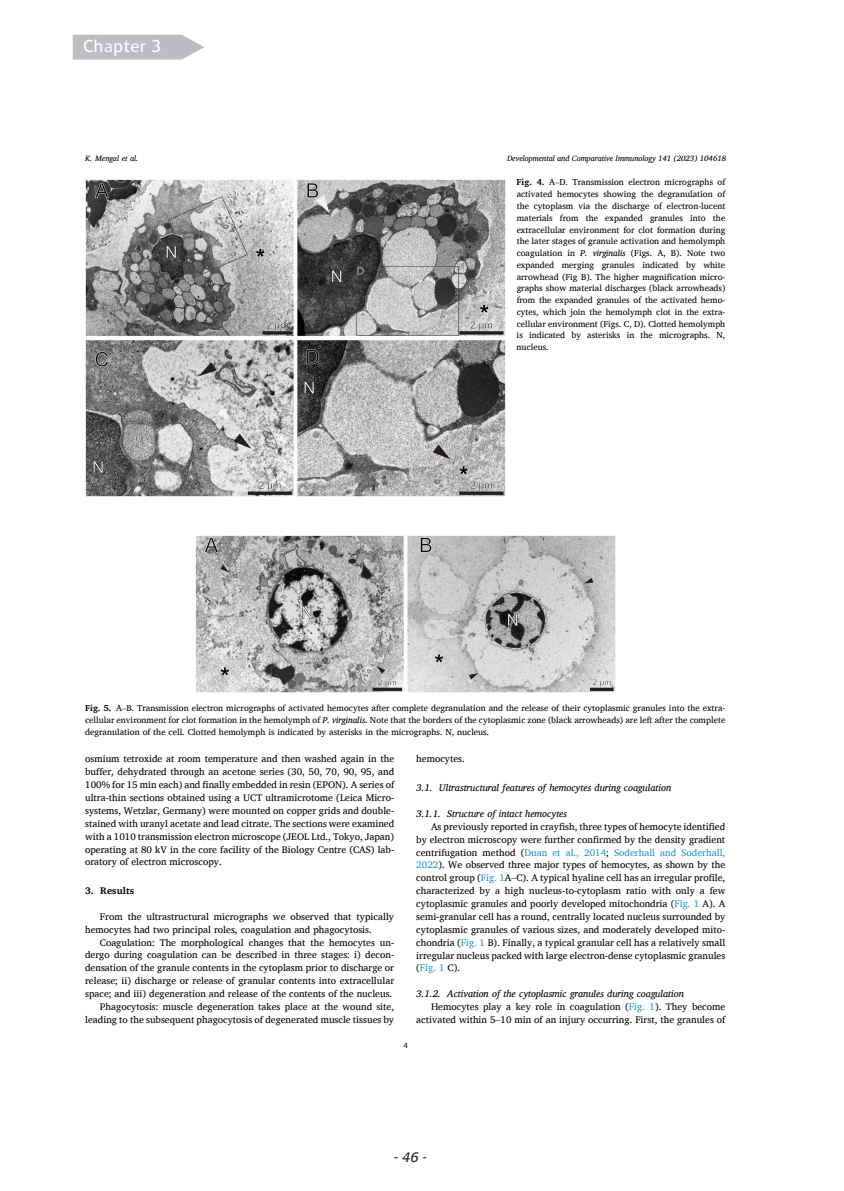
<style>
.page{position:relative;width:844px;height:1191px;background:#fff}
.page>*{position:absolute;margin:0;border:0;box-sizing:border-box;transform-origin:0 0}
.t1{font:17.5px "Clara Sans";color:#fff}
.t2{font:italic 14px "Clara Sans";color:#231f20}
.t3{font:9.8px/13px "Charis SIL";color:#000;text-align:justify}
.t4{font:italic 9.8px "Charis SIL";color:#000}
.t5{font:9.8px "Charis SIL";color:#2196d1}
.t6{font:700 9.8px "Charis SIL";color:#000}
.t7{font:8.75px/11.7px "Charis SIL";color:#000;text-align:justify}
.t8{font:italic 7.88px "Charis SIL";color:#000}
.t9{font:7.88px "Charis SIL";color:#000}
.s1{font-weight:700}
.s2{font-family:"STIX"}
.s3{font-style:italic}
.s4{color:#000}
.s5{color:#2196d1}
</style>
<div class="page">
<svg style="left:73px;top:35px;width:131px;height:25px"></svg>
<img style="left:85px;top:179px;width:420px;height:317px">
<img style="left:195px;top:535px;width:420px;height:157px">
<h1 class="t1" style="left:83px;top:37px;width:80px">Chapter 3</h1>
<p class="t8" style="left:85px;top:154px;width:55px">K. Mengal et al.</p>
<p class="t8" style="left:507px;top:154px;width:220px">Developmental and Comparative Immunology 141 (2023) 104618</p>
<p class="t7" style="left:516px;top:177px;width:210px"><span class="s1">Fig. 4.</span> A<span class="s2">–</span>D. Transmission electron micrographs of activated hemocytes showing the degranulation of the cytoplasm via the discharge of electron-lucent materials from the expanded granules into the extracellular environment for clot formation during the later stages of granule activation and hemolymph coagulation in <span class="s3">P. virginalis</span> (Figs. A, B). Note two expanded merging granules indicated by white arrowhead (Fig B). The higher magnification micro&shy;graphs show material discharges (black arrowheads) from the expanded granules of the activated hemo&shy;cytes, which join the hemolymph clot in the extra&shy;cellular environment (Figs. C, D). Clotted hemolymph is indicated by asterisks in the micrographs. N, nucleus.</p>
<p class="t7" style="left:85px;top:702px;width:641px"><span class="s1">Fig. 5.</span> A<span class="s2">–</span>B. Transmission electron micrographs of activated hemocytes after complete degranulation and the release of their cytoplasmic granules into the extra&shy;cellular environment for clot formation in the hemolymph of <span class="s3">P. virginalis</span>. Note that the borders of the cytoplasmic zone (black arrowheads) are left after the complete degranulation of the cell. Clotted hemolymph is indicated by asterisks in the micrographs. N, nucleus.</p>
<p class="t3" style="left:85px;top:752px;width:310px">osmium tetroxide at room temperature and then washed again in the buffer, dehydrated through an acetone series (30, 50, 70, 90, 95, and 100% for 15 min each) and finally embedded in resin (EPON). A series of ultra-thin sections obtained using a UCT ultramicrotome (Leica Micro&shy;systems, Wetzlar, Germany) were mounted on copper grids and double&shy;stained with uranyl acetate and lead citrate. The sections were examined with a 1010 transmission electron microscope (JEOL Ltd., Tokyo, Japan) operating at 80 kV in the core facility of the Biology Centre (CAS) lab&shy;oratory of electron microscopy.</p>
<p class="t6" style="left:85px;top:885px;width:50px">3. Results</p>
<p class="t3" style="left:100px;top:910px;width:296px">From the ultrastructural micrographs we observed that typically</p>
<p class="t3" style="left:85px;top:923px;width:288px">hemocytes had two principal roles, coagulation and phagocytosis.</p>
<p class="t3" style="left:100px;top:935px;width:296px">Coagulation: The morphological changes that the hemocytes un-</p>
<p class="t3" style="left:85px;top:948px;width:310px">dergo during coagulation can be described in three stages: i) decon-</p>
<p class="t3" style="left:85px;top:961px;width:310px">densation of the granule contents in the cytoplasm prior to discharge or</p>
<p class="t3" style="left:85px;top:974px;width:310px">release; ii) discharge or release of granular contents into extracellular</p>
<p class="t3" style="left:85px;top:987px;width:308px">space; and iii) degeneration and release of the contents of the nucleus.</p>
<p class="t3" style="left:100px;top:1000px;width:296px">Phagocytosis: muscle degeneration takes place at the wound site,</p>
<p class="t3" style="left:85px;top:1013px;width:310px">leading to the subsequent phagocytosis of degenerated muscle tissues by</p>
<p class="t9" style="left:403px;top:1041px;width:6px">4</p>
<p class="t3" style="left:416px;top:752px;width:50px">hemocytes.</p>
<p class="t4" style="left:416px;top:782px;width:256px">3.1. Ultrastructural features of hemocytes during coagulation</p>
<p class="t4" style="left:416px;top:808px;width:152px">3.1.1. Structure of intact hemocytes</p>
<p class="t3" style="left:431px;top:820px;width:296px">As previously reported in crayfish, three types of hemocyte identified</p>
<p class="t3" style="left:416px;top:833px;width:310px">by electron microscopy were further confirmed by the density gradient</p>
<p class="t5" style="left:416px;top:846px;width:310px"><span class="s4">centrifugation method (</span>Duan et al., 2014<span class="s4">;</span> Soderhall and Soderhall,</p>
<p class="t3" style="left:416px;top:858px;width:310px"><span class="s5">2022</span>). We observed three major types of hemocytes, as shown by the</p>
<p class="t3" style="left:416px;top:871px;width:310px">control group (<span class="s5">Fig. 1</span>A<span class="s2">–</span>C). A typical hyaline cell has an irregular profile,</p>
<p class="t3" style="left:416px;top:884px;width:310px">characterized by a high nucleus-to-cytoplasm ratio with only a few</p>
<p class="t3" style="left:416px;top:897px;width:310px">cytoplasmic granules and poorly developed mitochondria (<span class="s5">Fig. 1</span> A). A</p>
<p class="t3" style="left:416px;top:910px;width:310px">semi-granular cell has a round, centrally located nucleus surrounded by</p>
<p class="t3" style="left:416px;top:923px;width:310px">cytoplasmic granules of various sizes, and moderately developed mito-</p>
<p class="t3" style="left:416px;top:935px;width:310px">chondria (<span class="s5">Fig. 1</span> B). Finally, a typical granular cell has a relatively small</p>
<p class="t3" style="left:416px;top:948px;width:310px">irregular nucleus packed with large electron-dense cytoplasmic granules</p>
<p class="t5" style="left:416px;top:962px;width:45px"><span class="s4">(</span>Fig. 1 <span class="s4">C).</span></p>
<p class="t4" style="left:416px;top:988px;width:269px">3.1.2. Activation of the cytoplasmic granules during coagulation</p>
<p class="t3" style="left:431px;top:1000px;width:296px">Hemocytes play a key role in coagulation (<span class="s5">Fig. 1</span>). They become</p>
<p class="t3" style="left:416px;top:1013px;width:310px">activated within 5<span class="s2">–</span>10 min of an injury occurring. First, the granules of</p>
<h2 class="t2" style="left:394px;top:1149px;width:34px">- 46 -</h2>
</div>
